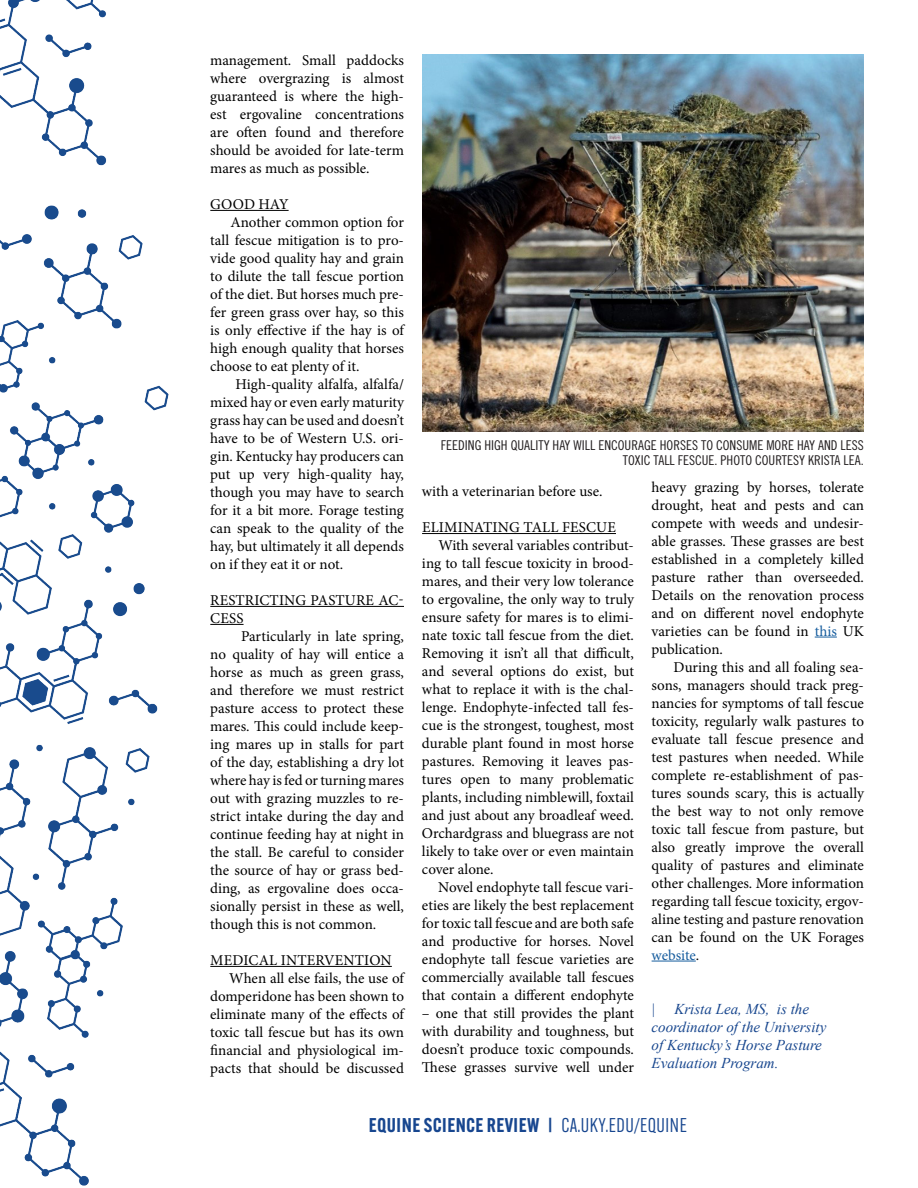
<style>
.page{position:relative;width:918px;height:1188px;background:#fff}
.page>*{position:absolute;margin:0;border:0;box-sizing:border-box;transform-origin:0 0}
.t1{font:600 19.5px "Alternate Gothic ATF";letter-spacing:.02em;color:#17468f}
.t2{font:15px/18px "Minion Pro";color:#000;text-align:justify}
.t3{font:italic 15px/18px "Times New Roman";color:#17468e}
.t4{font:13.5px/15px "Trade Gothic LT Pro Cn 18";color:#231f20;text-align:right}
.s1{color:#175d9e}
.s2{font-family:"Trade Gothic LT Pro Bd Cn 20";font-weight:400}
.s3{font-weight:400}
</style>
<div class="page">
<img style="left:0;top:0;width:169px;height:1186px">
<hr style="left:210px;top:210px;width:79px;height:1px;background:#000">
<hr style="left:210px;top:606px;width:194px;height:1px;background:#000">
<hr style="left:210px;top:624px;width:34px;height:1px;background:#000">
<hr style="left:210px;top:966px;width:182px;height:1px;background:#000">
<hr style="left:422px;top:533px;width:194px;height:1px;background:#000">
<img style="left:422px;top:54px;width:442px;height:378px">
<svg style="left:815px;top:637px;width:22px;height:1px"></svg>
<hr style="left:652px;top:961px;width:44px;height:1px;background:#175d9e">
<p class="t2" style="left:210px;top:51px;width:195px">management. Small paddocks where overgrazing is almost guaranteed is where the high&shy;est ergovaline concentrations are often found and therefore should be avoided for late-term mares as much as possible.</p>
<p class="t2" style="left:210px;top:195px;width:80px">GOOD HAY</p>
<p class="t2" style="left:210px;top:213px;width:195px;text-indent:20px">Another common option for tall fescue mitigation is to pro&shy;vide good quality hay and grain to dilute the tall fescue portion of the diet. But horses much pre&shy;fer green grass over hay, so this is only effective if the hay is of high enough quality that horses choose to eat plenty of it.</p>
<p class="t2" style="left:210px;top:375px;width:195px;text-indent:25px">High-quality alfalfa, alfalfa/ mixed hay or even early maturity grass hay can be used and doesn’t have to be of Western U.S. ori&shy;gin. Kentucky hay producers can put up very high-quality hay, though you may have to search for it a bit more. Forage testing can speak to the quality of the hay, but ultimately it all depends on if they eat it or not.</p>
<p class="t2" style="left:210px;top:591px;width:195px">RESTRICTING PASTURE AC-<br>CESS</p>
<p class="t2" style="left:210px;top:627px;width:195px;text-indent:31px">Particularly in late spring, no quality of hay will entice a horse as much as green grass, and therefore we must restrict pasture access to protect these mares. This could include keep&shy;ing mares up in stalls for part of the day, establishing a dry lot where hay is fed or turning mares out with grazing muzzles to re&shy;strict intake during the day and continue feeding hay at night in the stall. Be careful to consider the source of hay or grass bed&shy;ding, as ergovaline does occa&shy;sionally persist in these as well, though this is not common.</p>
<p class="t2" style="left:210px;top:951px;width:183px">MEDICAL INTERVENTION</p>
<p class="t2" style="left:210px;top:969px;width:195px;text-indent:19px">When all else fails, the use of domperidone has been shown to eliminate many of the effects of toxic tall fescue but has its own financial and physiological im&shy;pacts that should be discussed</p>
<p class="t4" style="left:441px;top:437px;width:424px">FEEDING HIGH QUALITY HAY WILL ENCOURAGE HORSES TO CONSUME MORE HAY AND LESS<br>TOXIC TALL FESCUE. PHOTO COURTESY KRISTA LEA.</p>
<p class="t2" style="left:652px;top:478px;width:214px">heavy grazing by horses, tolerate drought, heat and pests and can compete with weeds and undesir&shy;able grasses. These grasses are best established in a completely killed pasture rather than overseeded.<br>Details on the renovation process and on different novel endophyte varieties can be found in <span class="s1">this</span> UK publication.</p>
<p class="t2" style="left:652px;top:658px;width:214px;text-indent:22px">During this and all foaling sea&shy;sons, managers should track preg&shy;nancies for symptoms of tall fescue toxicity, regularly walk pastures to evaluate tall fescue presence and test pastures when needed. While complete re-establishment of pas&shy;tures sounds scary, this is actually the best way to not only remove toxic tall fescue from pasture, but also greatly improve the overall quality of pastures and eliminate other challenges. More information regarding tall fescue toxicity, ergov&shy;aline testing and pasture renovation can be found on the UK Forages <span class="s1">website</span>.</p>
<p class="t2" style="left:422px;top:482px;width:182px">with a veterinarian before use.</p>
<p class="t2" style="left:422px;top:518px;width:195px">ELIMINATING TALL FESCUE</p>
<p class="t2" style="left:422px;top:536px;width:214px;text-indent:16px">With several variables contribut&shy;ing to tall fescue toxicity in brood&shy;mares, and their very low tolerance to ergovaline, the only way to truly ensure safety for mares is to elimi&shy;nate toxic tall fescue from the diet.<br>Removing it isn’t all that difficult, and several options do exist, but what to replace it with is the chal&shy;lenge. Endophyte-infected tall fes&shy;cue is the strongest, toughest, most durable plant found in most horse pastures. Removing it leaves pas&shy;tures open to many problematic plants, including nimblewill, foxtail and just about any broadleaf weed.<br>Orchardgrass and bluegrass are not likely to take over or even maintain cover alone.</p>
<p class="t2" style="left:422px;top:878px;width:214px;text-indent:16px">Novel endophyte tall fescue vari&shy;eties are likely the best replacement for toxic tall fescue and are both safe and productive for horses. Novel endophyte tall fescue varieties are commercially available tall fescues that contain a different endophyte</p>
<p class="t2" style="left:422px;top:1004px;width:214px">– one that still provides the plant with durability and toughness, but doesn’t produce toxic compounds.<br>These grasses survive well under</p>
<p class="t3" style="left:652px;top:999px;width:176px">| Krista Lea, MS, is the coordinator of the University of Kentucky’s Horse Pasture<br>Evaluation Program.</p>
<p class="t1" style="left:369px;top:1113px;width:320px">EQUINE SCIENCE REVIEW <span class="s2">|</span> <span class="s3">CA.UKY.EDU/EQUINE</span></p>
</div>
